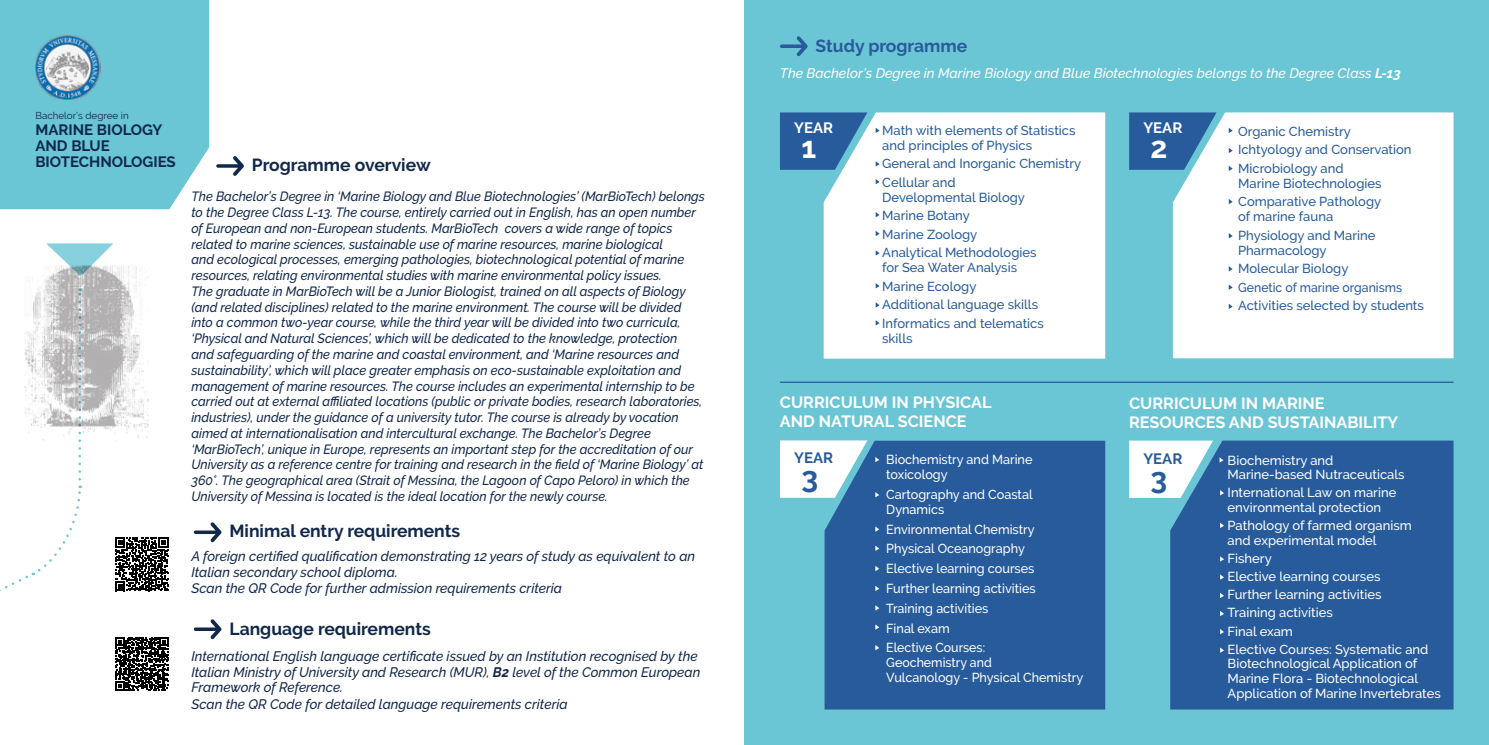
<style>
.page{position:relative;width:1489px;height:745px;background:#fff}
.page>*{position:absolute;margin:0;border:0;box-sizing:border-box;transform-origin:0 0}
.t1{font:700 30px "Raleway";color:#fff}
.t2{font:700 30px "Raleway";color:#275b9b}
.t3{font:700 17.5px "Raleway";color:#11284b}
.t4{font:700 17.5px "Raleway";color:#275b9b}
.t5{font:700 16.25px/18.8px "Raleway";color:#fff}
.t6{font:700 15px/16px "Raleway";color:#11284b}
.t7{font:700 15px "Raleway";color:#fff}
.t8{font:700 15px "Raleway";color:#275b9b}
.t9{font:italic 500 13.75px/16px "Raleway";color:#11284b}
.t10{font:italic 500 13.75px "Raleway";color:#fff}
.t11{font:italic 500 13.38px/15.8px "Raleway";color:#11284b;scale:.95 1}
.t12{font:500 13px/19.8px "Raleway";color:#fff}
.t13{font:500 13px/18.6px "Raleway";color:#275b9b}
.t14{font:500 13px/14.9px "Raleway";color:#fff;scale:.95 1}
.t15{font:500 12.88px "Raleway";color:#275b9b;scale:.95 1}
.t16{font:9.88px "Raleway";color:#11284b}
.s1{font-weight:700}
</style>
<div class="page">
<div style="left:0;top:0;width:209px;height:209px;background:#6ac5d5"></div>
<img style="left:35px;top:35px;width:65px;height:64px">
<img style="left:25px;top:265px;width:124px;height:176px">
<svg style="left:216px;top:156px;width:28px;height:20px"></svg>
<svg style="left:193px;top:522px;width:29px;height:20px"></svg>
<svg style="left:193px;top:619px;width:29px;height:19px"></svg>
<svg style="left:46px;top:243px;width:67px;height:33px"></svg>
<div style="left:744px;top:0;width:744px;height:744px;background:#6ac5d5"></div>
<svg style="left:0;top:485px;width:82px;height:107px"></svg>
<svg style="left:78px;top:288px;width:3px;height:191px"></svg>
<svg style="left:115px;top:537px;width:54px;height:53px"></svg>
<div style="left:1129px;top:112px;width:43px;height:58px;background:#275b9b"></div>
<div style="left:1129px;top:440px;width:41px;height:57px;background:#fff"></div>
<div style="left:780px;top:112px;width:43px;height:58px;background:#275b9b"></div>
<div style="left:780px;top:440px;width:44px;height:57px;background:#fff"></div>
<div style="left:1172px;top:112px;width:281px;height:246px;background:#fff"></div>
<div style="left:1170px;top:440px;width:283px;height:269px;background:#275b9b"></div>
<div style="left:823px;top:112px;width:282px;height:246px;background:#fff"></div>
<div style="left:824px;top:440px;width:281px;height:269px;background:#275b9b"></div>
<svg style="left:1219px;top:457px;width:4px;height:5px"></svg>
<svg style="left:1219px;top:490px;width:4px;height:5px"></svg>
<svg style="left:1219px;top:522px;width:4px;height:5px"></svg>
<svg style="left:1219px;top:574px;width:4px;height:5px"></svg>
<svg style="left:1219px;top:556px;width:4px;height:5px"></svg>
<svg style="left:1219px;top:592px;width:4px;height:5px"></svg>
<svg style="left:1219px;top:610px;width:4px;height:5px"></svg>
<svg style="left:1219px;top:628px;width:4px;height:6px"></svg>
<svg style="left:1219px;top:647px;width:4px;height:5px"></svg>
<svg style="left:875px;top:128px;width:4px;height:5px"></svg>
<svg style="left:875px;top:161px;width:4px;height:5px"></svg>
<svg style="left:875px;top:179px;width:4px;height:5px"></svg>
<svg style="left:875px;top:250px;width:4px;height:5px"></svg>
<svg style="left:875px;top:230px;width:4px;height:6px"></svg>
<svg style="left:875px;top:212px;width:4px;height:5px"></svg>
<svg style="left:875px;top:320px;width:4px;height:5px"></svg>
<svg style="left:875px;top:302px;width:4px;height:5px"></svg>
<svg style="left:875px;top:283px;width:4px;height:5px"></svg>
<svg style="left:1228px;top:128px;width:4px;height:5px"></svg>
<svg style="left:1228px;top:148px;width:4px;height:5px"></svg>
<svg style="left:1228px;top:165px;width:4px;height:6px"></svg>
<svg style="left:1228px;top:233px;width:4px;height:5px"></svg>
<svg style="left:1228px;top:199px;width:4px;height:5px"></svg>
<svg style="left:1228px;top:303px;width:4px;height:6px"></svg>
<svg style="left:1228px;top:284px;width:4px;height:5px"></svg>
<svg style="left:1228px;top:266px;width:4px;height:5px"></svg>
<svg style="left:780px;top:36px;width:27px;height:20px"></svg>
<hr style="left:780px;top:381px;width:673px;height:1px;background:#275b9b">
<svg style="left:875px;top:456px;width:4px;height:6px"></svg>
<svg style="left:875px;top:491px;width:4px;height:6px"></svg>
<svg style="left:875px;top:526px;width:4px;height:5px"></svg>
<svg style="left:875px;top:545px;width:4px;height:5px"></svg>
<svg style="left:875px;top:565px;width:4px;height:5px"></svg>
<svg style="left:875px;top:585px;width:4px;height:5px"></svg>
<svg style="left:875px;top:624px;width:4px;height:5px"></svg>
<svg style="left:875px;top:644px;width:4px;height:5px"></svg>
<svg style="left:115px;top:637px;width:54px;height:53px"></svg>
<svg style="left:875px;top:604px;width:4px;height:6px"></svg>
<p class="t16" style="left:35px;top:110px;width:95px">Bachelor’s degree in</p>
<p class="t6" style="left:35px;top:122px;width:142px">MARINE BIOLOGY<br>AND BLUE<br>BIOTECHNOLOGIES</p>
<h2 class="t3" style="left:252px;top:154px;width:180px">Programme overview</h2>
<p class="t11" style="left:191px;top:188px;width:542px">The Bachelor’s Degree in ‘Marine Biology and Blue Biotechnologies’ (MarBioTech) belongs to the Degree Class L-13. The course, entirely carried out in English, has an open number of European and non-European students. MarBioTech covers a wide range of topics related to marine sciences, sustainable use of marine resources, marine biological<br>and ecological processes, emerging pathologies, biotechnological potential of marine resources, relating environmental studies with marine environmental policy issues.<br>The graduate in MarBioTech will be a Junior Biologist, trained on all aspects of Biology (and related disciplines) related to the marine environment. The course will be divided into a common two-year course, while the third year will be divided into two curricula, ‘Physical and Natural Sciences’, which will be dedicated to the knowledge, protection<br>and safeguarding of the marine and coastal environment, and ‘Marine resources and sustainability’, which will place greater emphasis on eco-sustainable exploitation and management of marine resources. The course includes an experimental internship to be carried out at external affiliated locations (public or private bodies, research laboratories, industries), under the guidance of a university tutor. The course is already by vocation aimed at internationalisation and intercultural exchange. The Bachelor’s Degree ‘MarBioTech’, unique in Europe, represents an important step for the accreditation of our University as a reference centre for training and research in the field of ‘Marine Biology’ at 360°. The geographical area (Strait of Messina, the Lagoon of Capo Peloro) in which the University of Messina is located is the ideal location for the newly course.</p>
<h2 class="t3" style="left:229px;top:520px;width:232px">Minimal entry requirements</h2>
<p class="t9" style="left:191px;top:548px;width:505px">A foreign certified qualification demonstrating 12 years of study as equivalent to an<br>Italian secondary school diploma.<br>Scan the QR Code for further admission requirements criteria</p>
<h2 class="t3" style="left:229px;top:618px;width:203px">Language requirements</h2>
<p class="t9" style="left:191px;top:647px;width:510px">International English language certificate issued by an Institution recognised by the Italian Ministry of University and Research (MUR), <span class="s1">B2</span> level of the Common European Framework of Reference.<br>Scan the QR Code for detailed language requirements criteria</p>
<h2 class="t4" style="left:815px;top:36px;width:153px">Study programme</h2>
<p class="t10" style="left:780px;top:65px;width:622px">The Bachelor’s Degree in Marine Biology and Blue Biotechnologies belongs to the Degree Class <span class="s1">L-13</span></p>
<p class="t7" style="left:794px;top:119px;width:40px">YEAR</p>
<h1 class="t1" style="left:801px;top:130px;width:16px">1</h1>
<p class="t13" style="left:882px;top:123px;width:195px;line-height:14.9px">Math with elements of Statistics and principles of Physics</p>
<p class="t13" style="left:882px;top:154px;width:201px">General and Inorganic Chemistry<br>Cellular and</p>
<p class="t13" style="left:882px;top:188px;width:156px">Developmental Biology<br>Marine Botany<br>Marine Zoology<br>Analytical Methodologies</p>
<p class="t13" style="left:882px;top:258px;width:163px">for Sea Water Analysis<br>Marine Ecology<br>Additional language skills<br>Informatics and telematics</p>
<p class="t13" style="left:882px;top:329px;width:32px">skills</p>
<p class="t5" style="left:780px;top:393px;width:213px">CURRICULUM IN PHYSICAL<br>AND NATURAL SCIENCE</p>
<p class="t8" style="left:794px;top:449px;width:40px">YEAR</p>
<h1 class="t2" style="left:801px;top:460px;width:18px">3</h1>
<p class="t12" style="left:886px;top:452px;width:148px;line-height:14.9px">Biochemistry and Marine toxicology</p>
<p class="t12" style="left:886px;top:486px;width:148px;line-height:14.9px">Cartography and Coastal<br>Dynamics</p>
<p class="t12" style="left:886px;top:518px;width:151px">Environmental Chemistry<br>Physical Oceanography<br>Elective learning courses<br>Further learning activities<br>Training activities<br>Final exam<br>Elective Courses:</p>
<p class="t14" style="left:886px;top:654px;width:209px">Geochemistry and<br>Vulcanology - Physical Chemistry</p>
<p class="t7" style="left:1143px;top:119px;width:40px">YEAR</p>
<h1 class="t1" style="left:1150px;top:130px;width:18px">2</h1>
<p class="t13" style="left:1237px;top:122px;width:175px">Organic Chemistry<br>Ichtyology and Conservation<br>Microbiology and</p>
<p class="t13" style="left:1237px;top:174px;width:145px">Marine Biotechnologies<br>Comparative Pathology</p>
<p class="t13" style="left:1237px;top:207px;width:139px">of marine fauna<br>Physiology and Marine</p>
<p class="t13" style="left:1237px;top:240px;width:112px">Pharmacology<br>Molecular Biology</p>
<p class="t15" style="left:1237px;top:279px;width:174px">Genetic of marine organisms</p>
<p class="t13" style="left:1237px;top:296px;width:187px">Activities selected by students</p>
<p class="t5" style="left:1129px;top:394px;width:270px">CURRICULUM IN MARINE<br>RESOURCES AND SUSTAINABILITY</p>
<p class="t8" style="left:1143px;top:449px;width:40px">YEAR</p>
<h1 class="t2" style="left:1150px;top:460px;width:18px">3</h1>
<p class="t12" style="left:1227px;top:452px;width:178px;line-height:14.6px">Biochemistry and<br>Marine-based Nutraceuticals</p>
<p class="t12" style="left:1227px;top:485px;width:170px;line-height:14.6px">International Law on marine environmental protection</p>
<p class="t12" style="left:1227px;top:518px;width:186px;line-height:14.6px">Pathology of farmed organism and experimental model</p>
<p class="t12" style="left:1227px;top:549px;width:202px;line-height:18.1px">Fishery<br>Elective learning courses<br>Further learning activities<br>Training activities<br>Final exam<br>Elective Courses: Systematic and</p>
<p class="t12" style="left:1227px;top:656px;width:215px;line-height:14.6px">Biotechnological Application of<br>Marine Flora - Biotechnological<br>Application of Marine Invertebrates</p>
</div>
